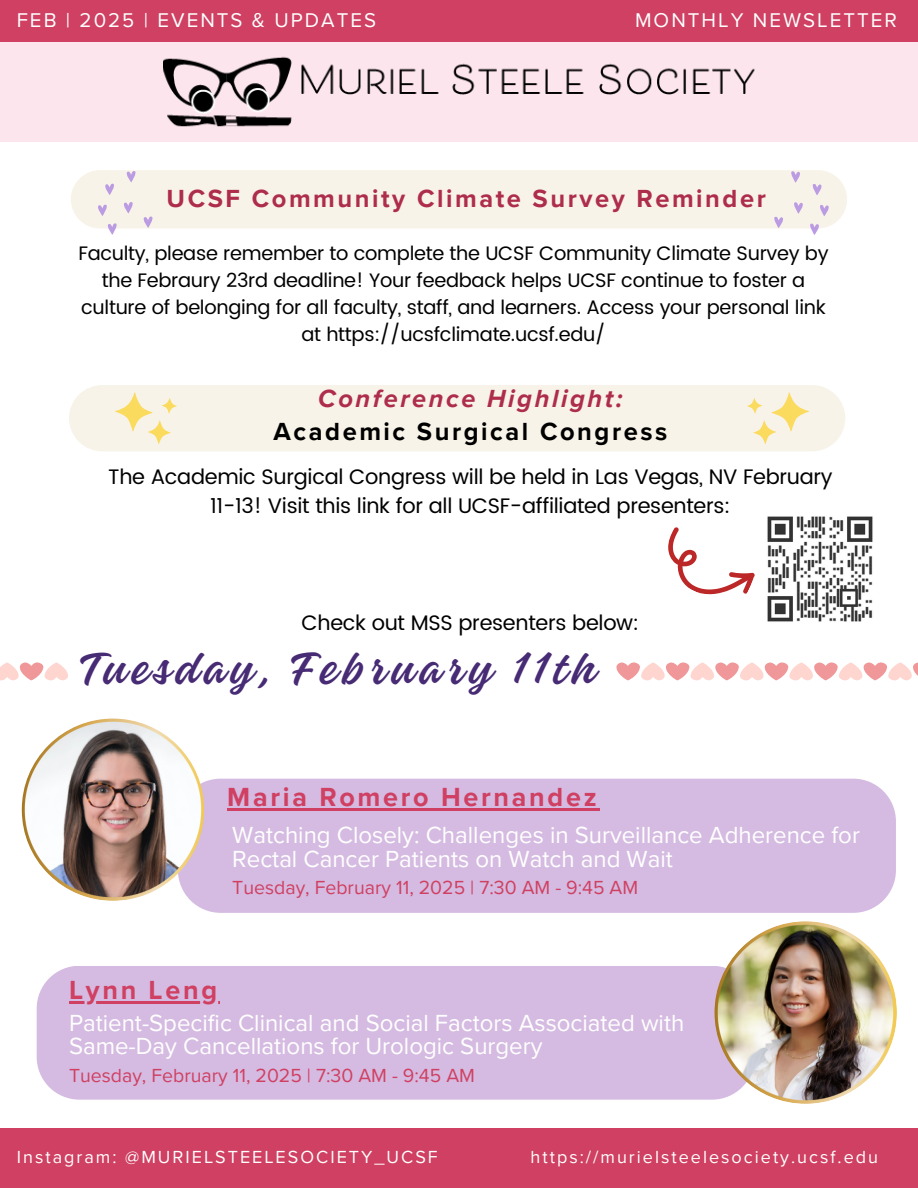
<style>
.page{position:relative;width:918px;height:1188px;background:#fff}
.page>*{position:absolute;margin:0;border:0;box-sizing:border-box;transform-origin:0 0}
.t1{font:48px "Gladiola";letter-spacing:.11em;color:#472b74}
.t2{font:700 27px "Proxima Nova";letter-spacing:.1em;color:#cf4062}
.t3{font:700 25.5px/32.7px "Proxima Nova";letter-spacing:.1em;color:#000;text-align:center}
.t4{font:700 25.5px "Proxima Nova";letter-spacing:.1em;color:#ad2d4b}
.t5{font:24px/23.7px "Proxima Nova";color:#fff}
.t6{font:21px/29.2px "Poppins";letter-spacing:-.015em;color:#000;text-align:center}
.t7{font:20.55px "Proxima Nova";letter-spacing:.1em;color:#fff}
.t8{font:19.5px/27px "Poppins";letter-spacing:-.015em;color:#000;text-align:center}
.t9{font:19.5px "Proxima Nova";color:#cf4062}
.t10{font:18px "Proxima Nova";letter-spacing:.11em;color:#fff}
.s1{font-style:italic;color:#ad2d4b}
</style>
<div class="page">
<div style="left:0;top:1128px;width:918px;height:60px;background:#cf4062"></div>
<div style="left:0;top:0;width:918px;height:42px;background:#cf4062"></div>
<div style="left:0;top:42px;width:918px;height:100px;background:#fce5ec"></div>
<img style="left:164px;top:56px;width:591px;height:71px">
<div style="left:69px;top:385px;width:776px;height:66px;background:#f8f3e9"></div>
<svg style="left:115px;top:392px;width:62px;height:52px"></svg>
<img style="left:767px;top:516px;width:106px;height:106px">
<div style="left:191px;top:779px;width:705px;height:134px;background:#d5bbe1"></div>
<img style="left:22px;top:719px;width:182px;height:182px">
<div style="left:37px;top:966px;width:677px;height:134px;background:#d5bbe1"></div>
<img style="left:714px;top:921px;width:183px;height:183px">
<svg style="left:668px;top:527px;width:87px;height:68px"></svg>
<svg style="left:747px;top:392px;width:62px;height:52px"></svg>
<svg style="left:616px;top:662px;width:302px;height:19px"></svg>
<svg style="left:0;top:662px;width:68px;height:19px"></svg>
<hr style="left:227px;top:808px;width:372px;height:3px;background:#cf4062">
<hr style="left:69px;top:1002px;width:151px;height:2px;background:#cf4062">
<div style="left:71px;top:170px;width:776px;height:59px;background:#f8f3e9;border-radius:29px"></div>
<svg style="left:98px;top:204px;width:9px;height:12px"></svg>
<svg style="left:105px;top:183px;width:9px;height:12px"></svg>
<svg style="left:108px;top:223px;width:9px;height:12px"></svg>
<svg style="left:124px;top:202px;width:9px;height:11px"></svg>
<svg style="left:126px;top:171px;width:10px;height:11px"></svg>
<svg style="left:143px;top:216px;width:10px;height:12px"></svg>
<svg style="left:820px;top:205px;width:9px;height:11px"></svg>
<svg style="left:812px;top:184px;width:10px;height:11px"></svg>
<svg style="left:810px;top:223px;width:11px;height:12px"></svg>
<svg style="left:794px;top:202px;width:9px;height:12px"></svg>
<svg style="left:791px;top:171px;width:9px;height:12px"></svg>
<svg style="left:774px;top:216px;width:9px;height:12px"></svg>
<p class="t7" style="left:17px;top:8px;width:361px">FEB | 2025 | EVENTS &amp; UPDATES</p>
<h2 class="t7" style="left:635px;top:8px;width:263px">MONTHLY NEWSLETTER</h2>
<p class="t4" style="left:167px;top:183px;width:601px">UCSF Community Climate Survey Reminder</p>
<p class="t8" style="left:78px;top:240px;width:752px">Faculty, please remember to complete the UCSF Community Climate Survey by the Febraury 23rd deadline! Your feedback helps UCSF continue to foster a culture of belonging for all faculty, staff, and learners. Access your personal link at https://ucsfclimate.ucsf.edu/</p>
<h4 class="t3" style="left:274px;top:383px;width:395px"><span class="s1">Conference Highlight:<br></span>Academic Surgical Congress</h4>
<h4 class="t6" style="left:108px;top:462px;width:726px">The Academic Surgical Congress will be held in Las Vegas, NV February<br>11-13! Visit this link for all UCSF-affiliated presenters:</h4>
<p class="t6" style="left:302px;top:609px;width:339px">Check out MSS presenters below:</p>
<p class="t1" style="left:78px;top:632px;width:517px">Tuesday, February 11th</p>
<p class="t2" style="left:227px;top:781px;width:371px">Maria Romero Hernandez</p>
<h5 class="t5" style="left:232px;top:824px;width:629px">Watching Closely: Challenges in Surveillance Adherence for<br>Rectal Cancer Patients on Watch and Wait</h5>
<h5 class="t9" style="left:232px;top:876px;width:407px">Tuesday, February 11, 2025 | 7:30 AM - 9:45 AM</h5>
<p class="t2" style="left:69px;top:974px;width:150px">Lynn Leng</p>
<p class="t5" style="left:69px;top:1011px;width:617px">Patient-Specific Clinical and Social Factors Associated with<br>Same-Day Cancellations for Urologic Surgery</p>
<h1 class="t9" style="left:69px;top:1064px;width:407px">Tuesday, February 11, 2025 | 7:30 AM - 9:45 AM</h1>
<p class="t10" style="left:17px;top:1147px;width:422px">Instagram: @MURIELSTEELESOCIETY_UCSF</p>
<h5 class="t10" style="left:531px;top:1147px;width:349px">https://murielsteelesociety.ucsf.edu</h5>
</div>
